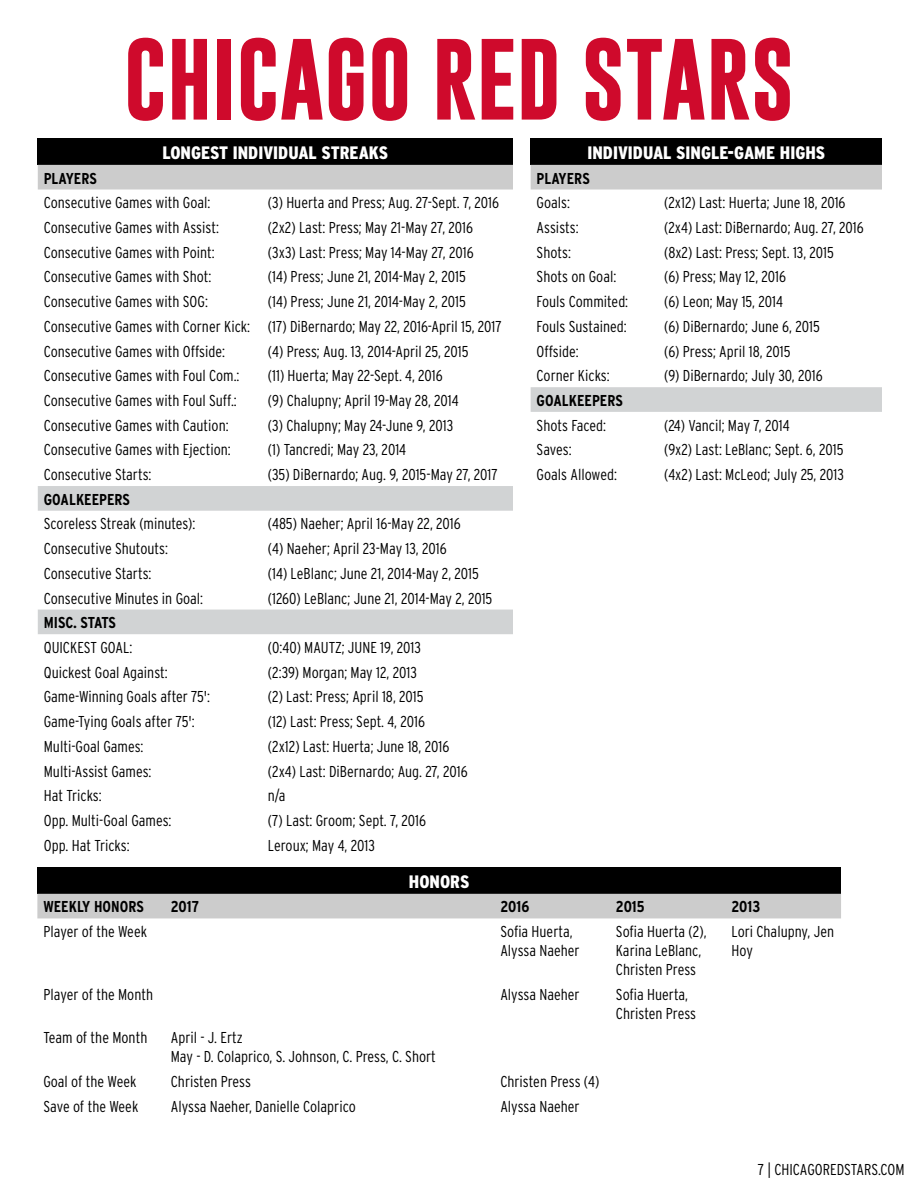
<style>
.page{position:relative;width:918px;height:1188px;background:#fff}
.page>*{position:absolute;margin:0;border:0;box-sizing:border-box;transform-origin:0 0}
.t1{font:700 82.5px "Gobold";color:#cf0a2c}
.t2{font:900 condensed 18px "Interstate";color:#fff}
.t3{font:300 condensed 15.75px/18.9px "Interstate";color:#000}
.t4{font:700 condensed 15.75px "Interstate";color:#000}
</style>
<div class="page">
<div style="left:531px;top:138px;width:351px;height:27px;background:#000"></div>
<div style="left:531px;top:165px;width:351px;height:25px;background:#ccc"></div>
<div style="left:531px;top:387px;width:351px;height:25px;background:#d1d3d4"></div>
<div style="left:37px;top:867px;width:804px;height:27px;background:#000"></div>
<div style="left:37px;top:894px;width:804px;height:24px;background:#ccc"></div>
<div style="left:38px;top:138px;width:475px;height:27px;background:#000"></div>
<div style="left:38px;top:165px;width:475px;height:25px;background:#ccc"></div>
<svg style="left:38px;top:486px;width:475px;height:148px"></svg>
<h1 class="t1" style="left:124px;top:26px;width:672px">CHICAGO RED STARS</h1>
<p class="t2" style="left:587px;top:143px;width:239px">INDIVIDUAL SINGLE-GAME HIGHS</p>
<p class="t4" style="left:537px;top:169px;width:55px">PLAYERS</p>
<p class="t3" style="left:537px;top:193px;width:35px">Goals:</p>
<p class="t3" style="left:664px;top:193px;width:183px">(2x12) Last: Huerta; June 18, 2016</p>
<p class="t3" style="left:537px;top:218px;width:43px">Assists:</p>
<p class="t3" style="left:664px;top:218px;width:201px">(2x4) Last: DiBernardo; Aug. 27, 2016</p>
<p class="t3" style="left:537px;top:243px;width:36px">Shots:</p>
<p class="t3" style="left:664px;top:243px;width:171px">(8x2) Last: Press; Sept. 13, 2015</p>
<p class="t3" style="left:537px;top:267px;width:81px">Shots on Goal:</p>
<p class="t3" style="left:664px;top:267px;width:123px">(6) Press; May 12, 2016</p>
<p class="t3" style="left:537px;top:292px;width:93px">Fouls Commited:</p>
<p class="t3" style="left:664px;top:292px;width:120px">(6) Leon; May 15, 2014</p>
<p class="t3" style="left:537px;top:317px;width:92px">Fouls Sustained:</p>
<p class="t3" style="left:664px;top:317px;width:157px">(6) DiBernardo; June 6, 2015</p>
<p class="t3" style="left:537px;top:341px;width:44px">Offside:</p>
<p class="t3" style="left:664px;top:341px;width:128px">(6) Press; April 18, 2015</p>
<p class="t3" style="left:537px;top:366px;width:75px">Corner Kicks:</p>
<p class="t3" style="left:664px;top:366px;width:160px">(9) DiBernardo; July 30, 2016</p>
<p class="t4" style="left:537px;top:392px;width:88px">GOALKEEPERS</p>
<p class="t3" style="left:537px;top:415px;width:71px">Shots Faced:</p>
<p class="t3" style="left:664px;top:415px;width:127px">(24) Vancil; May 7, 2014</p>
<p class="t3" style="left:537px;top:440px;width:37px">Saves:</p>
<p class="t3" style="left:664px;top:440px;width:181px">(9x2) Last: LeBlanc; Sept. 6, 2015</p>
<p class="t3" style="left:537px;top:465px;width:82px">Goals Allowed:</p>
<p class="t3" style="left:664px;top:465px;width:181px">(4x2) Last: McLeod; July 25, 2013</p>
<p class="t2" style="left:163px;top:143px;width:227px">LONGEST INDIVIDUAL STREAKS</p>
<p class="t4" style="left:44px;top:169px;width:55px">PLAYERS</p>
<p class="t3" style="left:44px;top:193px;width:168px">Consecutive Games with Goal:</p>
<p class="t3" style="left:268px;top:193px;width:233px">(3) Huerta and Press; Aug. 27-Sept. 7, 2016</p>
<p class="t3" style="left:44px;top:218px;width:177px">Consecutive Games with Assist:</p>
<p class="t3" style="left:268px;top:218px;width:207px">(2x2) Last: Press; May 21-May 27, 2016</p>
<p class="t3" style="left:44px;top:243px;width:172px">Consecutive Games with Point:</p>
<p class="t3" style="left:268px;top:243px;width:207px">(3x3) Last: Press; May 14-May 27, 2016</p>
<p class="t3" style="left:44px;top:267px;width:169px">Consecutive Games with Shot:</p>
<p class="t3" style="left:268px;top:267px;width:200px">(14) Press; June 21, 2014-May 2, 2015</p>
<p class="t3" style="left:44px;top:292px;width:166px">Consecutive Games with SOG:</p>
<p class="t3" style="left:44px;top:289px;width:460px;line-height:24.8px;text-indent:224px">(14) Press; June 21, 2014-May 2, 2015<br>Consecutive Games with Corner Kick: (17) DiBernardo; May 22, 2016-April 15, 2017<br>Consecutive Games with Offside:</p>
<p class="t3" style="left:268px;top:341px;width:202px">(4) Press; Aug. 13, 2014-April 25, 2015</p>
<p class="t3" style="left:44px;top:366px;width:197px">Consecutive Games with Foul Com.:</p>
<p class="t3" style="left:268px;top:366px;width:176px">(11) Huerta; May 22-Sept. 4, 2016</p>
<p class="t3" style="left:44px;top:391px;width:195px">Consecutive Games with Foul Suff.:</p>
<p class="t3" style="left:268px;top:391px;width:192px">(9) Chalupny; April 19-May 28, 2014</p>
<p class="t3" style="left:44px;top:416px;width:186px">Consecutive Games with Caution:</p>
<p class="t3" style="left:268px;top:416px;width:187px">(3) Chalupny; May 24-June 9, 2013</p>
<p class="t3" style="left:44px;top:440px;width:189px">Consecutive Games with Ejection:</p>
<p class="t3" style="left:268px;top:440px;width:140px">(1) Tancredi; May 23, 2014</p>
<p class="t3" style="left:44px;top:465px;width:109px">Consecutive Starts:</p>
<p class="t3" style="left:268px;top:465px;width:232px">(35) DiBernardo; Aug. 9, 2015-May 27, 2017</p>
<p class="t4" style="left:44px;top:490px;width:88px">GOALKEEPERS</p>
<p class="t3" style="left:44px;top:514px;width:153px">Scoreless Streak (minutes):</p>
<p class="t3" style="left:268px;top:514px;width:194px">(485) Naeher; April 16-May 22, 2016</p>
<p class="t3" style="left:44px;top:539px;width:126px">Consecutive Shutouts:</p>
<p class="t3" style="left:268px;top:539px;width:180px">(4) Naeher; April 23-May 13, 2016</p>
<p class="t3" style="left:44px;top:564px;width:109px">Consecutive Starts:</p>
<p class="t3" style="left:268px;top:564px;width:213px">(14) LeBlanc; June 21, 2014-May 2, 2015</p>
<p class="t3" style="left:44px;top:588px;width:161px">Consecutive Minutes in Goal:</p>
<p class="t3" style="left:268px;top:588px;width:226px">(1260) LeBlanc; June 21, 2014-May 2, 2015</p>
<p class="t4" style="left:44px;top:614px;width:74px">MISC. STATS</p>
<p class="t3" style="left:44px;top:638px;width:90px">QUICKEST GOAL:</p>
<p class="t3" style="left:268px;top:638px;width:155px">(0:40) MAUTZ; JUNE 19, 2013</p>
<p class="t3" style="left:44px;top:663px;width:125px">Quickest Goal Against:</p>
<p class="t3" style="left:268px;top:663px;width:151px">(2:39) Morgan; May 12, 2013</p>
<p class="t3" style="left:44px;top:687px;width:168px">Game-Winning Goals after 75':</p>
<p class="t3" style="left:268px;top:687px;width:157px">(2) Last: Press; April 18, 2015</p>
<p class="t3" style="left:44px;top:712px;width:152px">Game-Tying Goals after 75':</p>
<p class="t3" style="left:268px;top:712px;width:159px">(12) Last: Press; Sept. 4, 2016</p>
<p class="t3" style="left:44px;top:737px;width:101px">Multi-Goal Games:</p>
<p class="t3" style="left:268px;top:737px;width:183px">(2x12) Last: Huerta; June 18, 2016</p>
<p class="t3" style="left:44px;top:761px;width:109px">Multi-Assist Games:</p>
<p class="t3" style="left:268px;top:761px;width:201px">(2x4) Last: DiBernardo; Aug. 27, 2016</p>
<p class="t3" style="left:44px;top:786px;width:59px">Hat Tricks:</p>
<p class="t3" style="left:268px;top:786px;width:19px">n/a</p>
<p class="t3" style="left:44px;top:811px;width:129px">Opp. Multi-Goal Games:</p>
<p class="t3" style="left:268px;top:811px;width:160px">(7) Last: Groom; Sept. 7, 2016</p>
<p class="t3" style="left:44px;top:836px;width:87px">Opp. Hat Tricks:</p>
<p class="t3" style="left:268px;top:836px;width:109px">Leroux; May 4, 2013</p>
<p class="t2" style="left:409px;top:871px;width:62px">HONORS</p>
<p class="t4" style="left:43px;top:898px;width:102px">WEEKLY HONORS</p>
<p class="t4" style="left:171px;top:898px;width:30px">2017</p>
<p class="t4" style="left:500px;top:898px;width:31px">2016</p>
<p class="t4" style="left:616px;top:898px;width:30px">2015</p>
<p class="t4" style="left:732px;top:898px;width:30px">2013</p>
<p class="t3" style="left:43px;top:922px;width:105px">Player of the Week</p>
<p class="t3" style="left:500px;top:922px;width:81px">Sofia Huerta,<br>Alyssa Naeher</p>
<p class="t3" style="left:616px;top:922px;width:92px">Sofia Huerta (2),<br>Karina LeBlanc,<br>Christen Press</p>
<p class="t3" style="left:732px;top:922px;width:104px">Lori Chalupny, Jen<br>Hoy</p>
<p class="t3" style="left:43px;top:985px;width:111px">Player of the Month</p>
<p class="t3" style="left:500px;top:985px;width:81px">Alyssa Naeher</p>
<p class="t3" style="left:616px;top:985px;width:82px">Sofia Huerta,<br>Christen Press</p>
<p class="t3" style="left:43px;top:1028px;width:106px">Team of the Month</p>
<p class="t3" style="left:171px;top:1028px;width:267px">April - J. Ertz<br>May - D. Colaprico, S. Johnson, C. Press, C. Short</p>
<p class="t3" style="left:43px;top:1072px;width:95px">Goal of the Week</p>
<p class="t3" style="left:171px;top:1072px;width:82px">Christen Press</p>
<p class="t3" style="left:500px;top:1072px;width:101px">Christen Press (4)</p>
<p class="t3" style="left:43px;top:1096px;width:97px">Save of the Week</p>
<p class="t3" style="left:171px;top:1096px;width:187px">Alyssa Naeher, Danielle Colaprico</p>
<p class="t3" style="left:500px;top:1096px;width:81px">Alyssa Naeher</p>
<p class="t3" style="left:758px;top:1160px;width:148px">7 | CHICAGOREDSTARS.COM</p>
</div>
